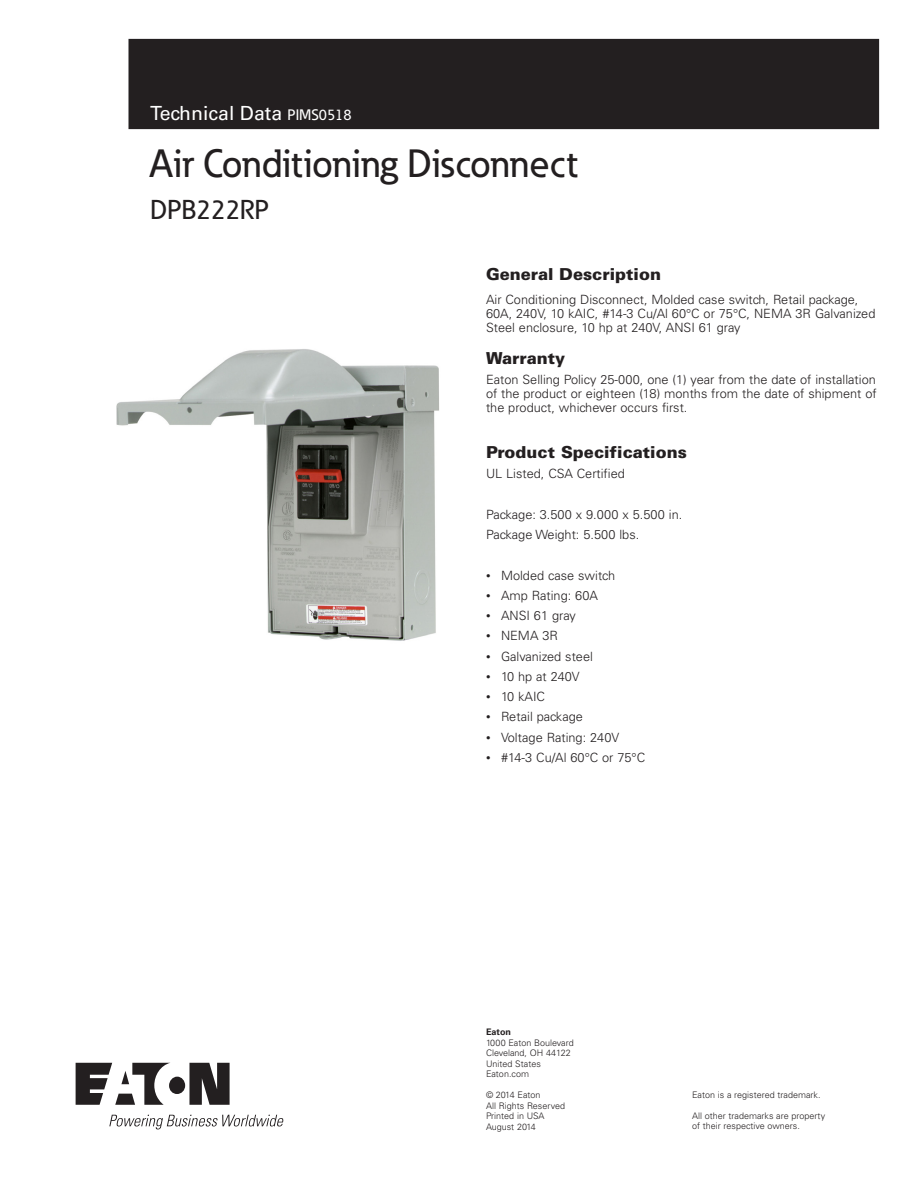
<style>
.page{position:relative;width:918px;height:1188px;background:#fff}
.page>*{position:absolute;margin:0;border:0;box-sizing:border-box;transform-origin:0 0}
._00_Product{font:500 39px "Eaton";color:#231f20}
._00_Product-2{font:500 27px "Eaton";color:#231f20}
._00_Application{font:19.5px "Univers LT Std";color:#fff}
._02_Body{font:900 16.5px "Univers LT Std";color:#231f20}
._01_Head1{font:900 16.5px "Univers LT Std";color:#231f20}
._02_Body-2{font:300 12.75px/14.2px "Univers LT Std";color:#231f20;text-align:justify}
._02_Body_Last{font:300 12.75px/14.2px "Univers LT Std";color:#231f20}
._12_Backpage_Body{font:300 9px/10.5px "Univers LT Std";color:#231f20}
._12_Backpage_Body-2{font:700 9px "Univers LT Std";color:#231f20}
.s1{font-family:"Eaton";font-weight:500;font-size:15px}
.s2{font-size:9px}
</style>
<div class="page">
<div style="left:129px;top:39px;width:750px;height:90px;background:#231f20"></div>
<svg style="left:76px;top:1063px;width:154px;height:42px"></svg>
<svg style="left:109px;top:1115px;width:175px;height:14px"></svg>
<img style="left:116px;top:349px;width:323px;height:292px">
<p class="_00_Application" style="left:150px;top:102px;width:203px">Technical Data <span class="s1">PIMS0518</span></p>
<p class="_00_Product" style="left:150px;top:139px;width:429px">Air Conditioning Disconnect</p>
<p class="_00_Product-2" style="left:150px;top:193px;width:121px">DPB222RP</p>
<p class="_01_Head1" style="left:486px;top:264px;width:177px">General Description</p>
<p class="_02_Body_Last" style="left:486px;top:292px;width:391px">Air Conditioning Disconnect, Molded case switch, Retail package,<br>60A, 240V, 10 kAIC, #14-3 Cu/Al 60°C or 75°C, NEMA 3R Galvanized<br>Steel enclosure, 10 hp at 240V, ANSI 61 gray</p>
<p class="_02_Body" style="left:486px;top:347px;width:81px">Warranty</p>
<p class="_02_Body-2" style="left:486px;top:372px;width:392px">Eaton Selling Policy 25-000, one (1) year from the date of installation of the product or eighteen (18) months from the date of shipment of the product, whichever occurs first.</p>
<p class="_02_Body" style="left:486px;top:442px;width:202px">Product Specifications</p>
<p class="_02_Body-2" style="left:486px;top:467px;width:140px">UL Listed, CSA Certified</p>
<p class="_02_Body-2" style="left:486px;top:507px;width:198px">Package: 3.500 x 9.000 x 5.500 in.</p>
<p class="_02_Body-2" style="left:486px;top:528px;width:155px">Package Weight: 5.500 lbs.</p>
<p class="_02_Body-2" style="left:486px;top:568px;width:131px"><span class="s2">•</span> Molded case switch</p>
<p class="_02_Body-2" style="left:486px;top:588px;width:113px"><span class="s2">•</span> Amp Rating: 60A</p>
<p class="_02_Body-2" style="left:486px;top:609px;width:91px"><span class="s2">•</span> ANSI 61 gray</p>
<p class="_02_Body-2" style="left:486px;top:629px;width:74px"><span class="s2">•</span> NEMA 3R</p>
<p class="_02_Body-2" style="left:486px;top:649px;width:108px"><span class="s2">•</span> Galvanized steel</p>
<p class="_02_Body-2" style="left:486px;top:669px;width:95px"><span class="s2">•</span> 10 hp at 240V</p>
<p class="_02_Body-2" style="left:486px;top:690px;width:61px"><span class="s2">•</span> 10 kAIC</p>
<p class="_02_Body-2" style="left:486px;top:710px;width:98px"><span class="s2">•</span> Retail package</p>
<p class="_02_Body-2" style="left:486px;top:730px;width:135px"><span class="s2">•</span> Voltage Rating: 240V</p>
<p class="_02_Body-2" style="left:486px;top:750px;width:161px"><span class="s2">•</span> #14-3 Cu/Al 60°C or 75°C</p>
<p class="_12_Backpage_Body-2" style="left:486px;top:1027px;width:27px">Eaton</p>
<p class="_12_Backpage_Body" style="left:486px;top:1037px;width:89px">1000 Eaton Boulevard</p>
<p class="_12_Backpage_Body" style="left:486px;top:1048px;width:86px">Cleveland, OH 44122</p>
<p class="_12_Backpage_Body" style="left:486px;top:1058px;width:56px">United States</p>
<p class="_12_Backpage_Body" style="left:486px;top:1069px;width:45px">Eaton.com</p>
<p class="_12_Backpage_Body" style="left:486px;top:1090px;width:56px">© 2014 Eaton</p>
<p class="_12_Backpage_Body" style="left:486px;top:1100px;width:81px">All Rights Reserved</p>
<p class="_12_Backpage_Body" style="left:486px;top:1111px;width:60px">Printed in USA</p>
<p class="_12_Backpage_Body" style="left:486px;top:1121px;width:51px">August 2014</p>
<p class="_12_Backpage_Body" style="left:692px;top:1090px;width:130px">Eaton is a registered trademark.</p>
<p class="_12_Backpage_Body" style="left:692px;top:1111px;width:135px">All other trademarks are property of their respective owners.</p>
</div>
